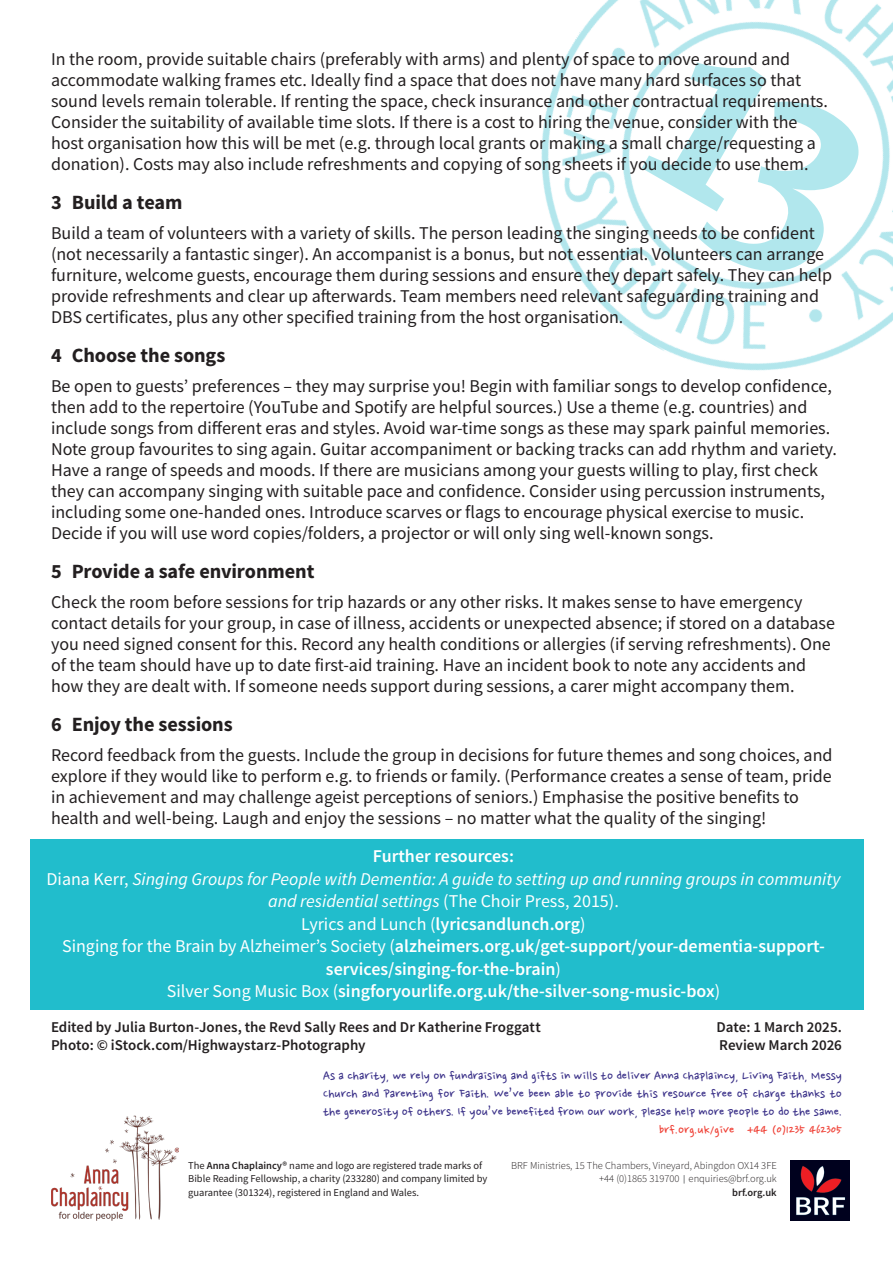
<style>
.page{position:relative;width:893px;height:1263px;background:#fff}
.page>*{position:absolute;margin:0;border:0;box-sizing:border-box;transform-origin:0 0}
.AC_subheading{font:700 20.25px "Source Sans Pro";letter-spacing:-.005em;color:#231f20}
.AC_text0{font:18px/21px "Source Sans Pro";color:#231f20}
.AC_text0c{font:18px/21px "Source Sans Pro";color:#231f20}
.AC_text0-2{font:600 18px/22.5px "Source Sans Pro";color:#fff;text-align:center}
.AC_text0-3{font:italic 18px/22.5px "Source Sans Pro";color:#fff;text-align:center}
.t1{font:15px/18px "Nanum Pen";color:#382e87;text-align:justify}
.AC_Editors{font:600 15px/18px "Source Sans Pro";color:#231f20}
.AC_Date{font:600 15px/18px "Source Sans Pro";color:#231f20}
.t2{font:15px "Nanum Pen";color:#ef3e33}
.AC_charity{font:10.5px/13.5px "Source Sans Pro";color:#231f20}
.BRF_contact_details{font:300 10.5px/13.5px "Source Sans Pro";color:#231f20;text-align:right}
.s1{font-style:normal}
.s2{font-weight:600;font-style:normal}
.s3{font-weight:400}
.s4{font-weight:600}
</style>
<div class="page">
<img style="left:541px;top:0;width:352px;height:371px">
<img style="left:51px;top:1115px;width:128px;height:105px">
<img style="left:790px;top:1161px;width:60px;height:59px">
<div style="left:30px;top:840px;width:833px;height:170px;background:#21bdcc"></div>
<svg style="left:637px;top:43px;width:242px;height:252px"></svg>
<p class="AC_text0c" style="left:51px;top:48px;width:778px">In the room, provide suitable chairs (preferably with arms) and plenty of space to move around and accommodate walking frames etc. Ideally find a space that does not have many hard surfaces so that sound levels remain tolerable. If renting the space, check insurance and other contractual requirements.<br>Consider the suitability of available time slots. If there is a cost to hiring the venue, consider with the host organisation how this will be met (e.g. through local grants or making a small charge/requesting a donation). Costs may also include refreshments and copying of song sheets if you decide to use them.</p>
<p class="AC_subheading" style="left:51px;top:189px;width:133px">3 Build a team</p>
<p class="AC_text0" style="left:51px;top:222px;width:782px">Build a team of volunteers with a variety of skills. The person leading the singing needs to be confident (not necessarily a fantastic singer). An accompanist is a bonus, but not essential. Volunteers can arrange furniture, welcome guests, encourage them during sessions and ensure they depart safely. They can help provide refreshments and clear up afterwards. Team members need relevant safeguarding training and DBS certificates, plus any other specified training from the host organisation.</p>
<p class="AC_subheading" style="left:51px;top:342px;width:176px">4 Choose the songs</p>
<p class="AC_text0" style="left:51px;top:375px;width:788px">Be open to guests’ preferences – they may surprise you! Begin with familiar songs to develop confidence, then add to the repertoire (YouTube and Spotify are helpful sources.) Use a theme (e.g. countries) and include songs from different eras and styles. Avoid war-time songs as these may spark painful memories.<br>Note group favourites to sing again. Guitar accompaniment or backing tracks can add rhythm and variety.<br>Have a range of speeds and moods. If there are musicians among your guests willing to play, first check they can accompany singing with suitable pace and confidence. Consider using percussion instruments, including some one-handed ones. Introduce scarves or flags to encourage physical exercise to music.<br>Decide if you will use word copies/folders, a projector or will only sing well-known songs.</p>
<p class="AC_subheading" style="left:51px;top:558px;width:265px">5 Provide a safe environment</p>
<p class="AC_text0" style="left:51px;top:591px;width:786px">Check the room before sessions for trip hazards or any other risks. It makes sense to have emergency contact details for your group, in case of illness, accidents or unexpected absence; if stored on a database you need signed consent for this. Record any health conditions or allergies (if serving refreshments). One of the team should have up to date first-aid training. Have an incident book to note any accidents and how they are dealt with. If someone needs support during sessions, a carer might accompany them.</p>
<p class="AC_subheading" style="left:51px;top:711px;width:183px">6 Enjoy the sessions</p>
<p class="AC_text0" style="left:51px;top:744px;width:783px">Record feedback from the guests. Include the group in decisions for future themes and song choices, and explore if they would like to perform e.g. to friends or family. (Performance creates a sense of team, pride in achievement and may challenge ageist perceptions of seniors.) Emphasise the positive benefits to health and well-being. Laugh and enjoy the sessions – no matter what the quality of the singing!</p>
<p class="AC_text0-2" style="left:373px;top:845px;width:143px">Further resources:</p>
<p class="AC_text0-3" style="left:47px;top:867px;width:795px"><span class="s1">Diana Kerr,</span> Singing Groups for People with Dementia: A guide to setting up and running groups in community and residential settings <span class="s1">(The Choir Press, 2015).<br>Lyrics and Lunch (</span><span class="s2">lyricsandlunch.org</span><span class="s1">)</span></p>
<p class="AC_text0-2" style="left:62px;top:935px;width:764px"><span class="s3">Singing for the Brain by Alzheimer’s Society (</span>alzheimers.org.uk/get-support/your-dementia-support&shy;services/singing-for-the-brain<span class="s3">)</span></p>
<p class="AC_text0-2" style="left:167px;top:980px;width:555px"><span class="s3">Silver Song Music Box (</span>singforyourlife.org.uk/the-silver-song-music-box<span class="s3">)</span></p>
<p class="AC_Editors" style="left:51px;top:1017px;width:491px">Edited by Julia Burton-Jones, the Revd Sally Rees and Dr Katherine Froggatt<br>Photo: © iStock.com/Highwaystarz-Photography</p>
<p class="AC_Date" style="left:716px;top:1017px;width:127px">Date: 1 March 2025.<br>Review March 2026</p>
<p class="t1" style="left:323px;top:1068px;width:520px">As a charity, we rely on fundraising and gifts in wills to deliver Anna Chaplaincy, Living Faith, Messy Church and Parenting for Faith. We’ve been able to provide this resource free of charge thanks to the generosity of others. If you’ve benefited from our work, please help more people to do the same.</p>
<p class="t2" style="left:659px;top:1123px;width:184px">brf.org.uk/give +44 (0)1235 462305</p>
<p class="AC_charity" style="left:188px;top:1158px;width:301px">The <span class="s4">Anna Chaplaincy®</span> name and logo are registered trade marks of<br>Bible Reading Fellowship, a charity (233280) and company limited by guarantee (301324), registered in England and Wales.</p>
<p class="BRF_contact_details" style="left:511px;top:1158px;width:267px">BRF Ministries, 15 The Chambers, Vineyard, Abingdon OX14 3FE +44 (0)1865 319700 enquiries@brf.org.uk<br><span class="s4">brf.org.uk</span></p>
</div>
